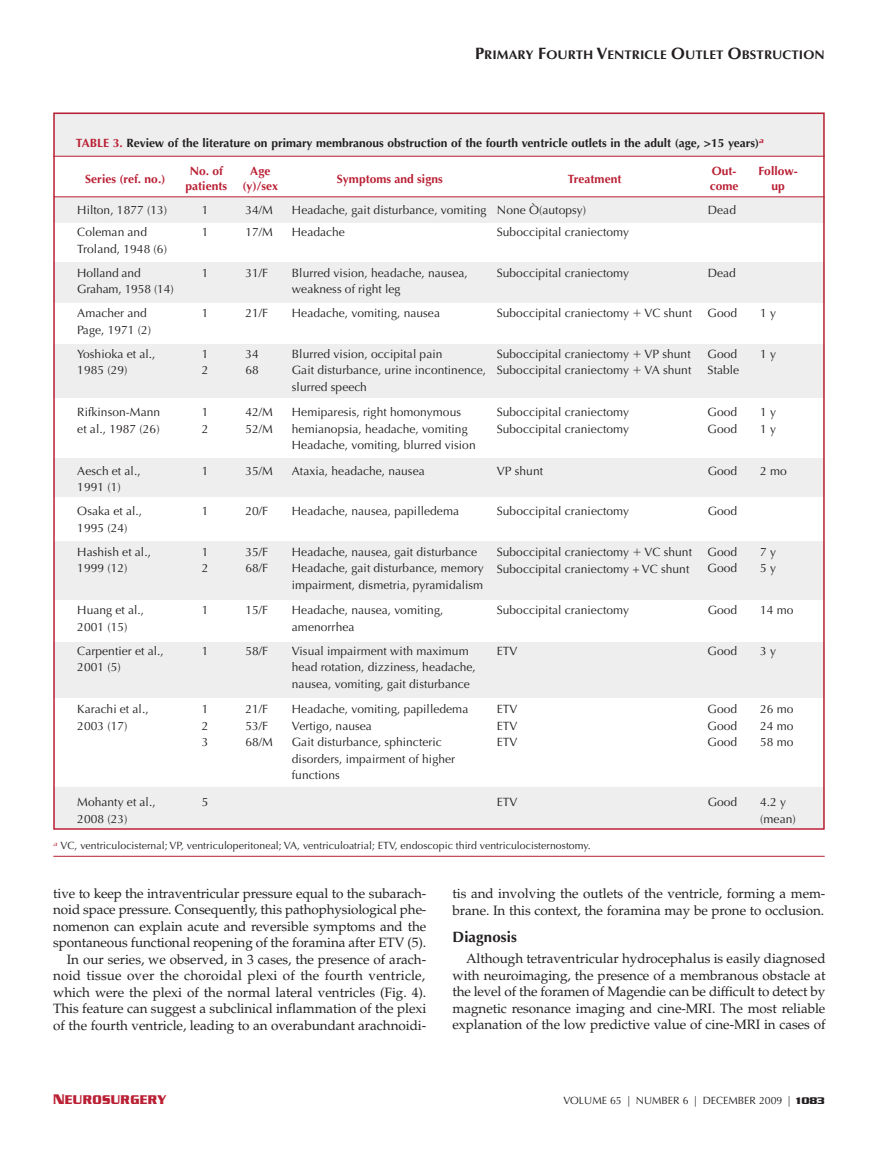
<style>
.page{position:relative;width:878px;height:1175px;background:#fff}
.page>*{position:absolute;margin:0;border:0;box-sizing:border-box;transform-origin:0 0}
.t1{font:700 15px "Optima";letter-spacing:.01em;color:#231f20}
.t2{font:700 13.65px "Serpentine";letter-spacing:.03em;color:#ba1f33;scale:.88 1}
.t3{font:13.5px/16.5px "Palatino";letter-spacing:-.005em;color:#231f20;text-align:right}
.t4{font:700 12.6px "Optima";letter-spacing:.005em;color:#231f20;scale:1.05 1}
.t5{font:12px/16.5px "Optima";letter-spacing:.005em;color:#231f20}
.t6{font:700 12px "Optima";color:#231f20}
.t7{font:700 12px/15px "Optima";letter-spacing:.005em;color:#ba1f33;text-align:center}
.t8{font:10.5px "Optima";letter-spacing:.005em;color:#231f20}
.s1{font-size:16.5px}
.s2{color:#ba1f33}
.s3{font-size:15px}
.s4{font-family:"Serpentine";font-weight:700}
</style>
<div class="page">
<div style="left:53px;top:787px;width:771px;height:41px;background:#eeeeef"></div>
<div style="left:53px;top:642px;width:771px;height:56px;background:#eeeeef"></div>
<div style="left:53px;top:541px;width:771px;height:59px;background:#eeeeef"></div>
<div style="left:53px;top:458px;width:771px;height:38px;background:#eeeeef"></div>
<div style="left:53px;top:343px;width:771px;height:54px;background:#eeeeef"></div>
<div style="left:53px;top:262px;width:771px;height:41px;background:#eeeeef"></div>
<div style="left:53px;top:197px;width:771px;height:25px;background:#eeeeef"></div>
<div style="left:53px;top:112px;width:771px;height:44px;background:#eeeeef"></div>
<hr style="left:53px;top:856px;width:771px;height:1px;background:#ba1f33">
<hr style="left:53px;top:156px;width:771px;height:1px;background:#ba1f33">
<hr style="left:53px;top:196px;width:771px;height:1px;background:#ba1f33">
<p class="t4" style="left:475px;top:47px;width:334px"><span class="s1">P</span>RIMARY <span class="s1">F</span>OURTH <span class="s1">V</span>ENTRICLE <span class="s1">O</span>UTLET <span class="s1">O</span>BSTRUCTION</p>
<p class="t6" style="left:76px;top:136px;width:691px"><span class="s2">TABLE 3.</span> Review of the literature on primary membranous obstruction of the fourth ventricle outlets in the adult (age, &gt;15 years)<sup>a</sup></p>
<p class="t7" style="left:85px;top:171px;width:82px">Series (ref. no.)</p>
<p class="t7" style="left:185px;top:164px;width:43px">No. of patients</p>
<p class="t7" style="left:242px;top:164px;width:37px">Age (y)/sex</p>
<p class="t7" style="left:337px;top:171px;width:107px">Symptoms and signs</p>
<p class="t7" style="left:568px;top:171px;width:55px">Treatment</p>
<p class="t7" style="left:709px;top:164px;width:30px;text-align:left">Out&shy;come</p>
<p class="t7" style="left:758px;top:164px;width:41px">Follow&shy;up</p>
<p class="t5" style="left:77px;top:201px;width:91px">Hilton, 1877 (13)</p>
<p class="t5" style="left:202px;top:201px;width:8px">1</p>
<p class="t5" style="left:245px;top:201px;width:29px">34/M</p>
<p class="t5" style="left:292px;top:201px;width:296px">Headache, gait disturbance, vomiting None Ò(autopsy)</p>
<p class="t5" style="left:707px;top:201px;width:30px">Dead</p>
<p class="t5" style="left:77px;top:224px;width:91px">Coleman and<br>Troland, 1948 (6)</p>
<p class="t5" style="left:202px;top:224px;width:8px">1</p>
<p class="t5" style="left:245px;top:224px;width:29px">17/M</p>
<p class="t5" style="left:292px;top:224px;width:54px">Headache</p>
<p class="t5" style="left:497px;top:224px;width:134px">Suboccipital craniectomy</p>
<p class="t5" style="left:77px;top:264px;width:98px">Holland and<br>Graham, 1958 (14)</p>
<p class="t5" style="left:202px;top:264px;width:8px">1</p>
<p class="t5" style="left:245px;top:264px;width:24px">31/F</p>
<p class="t5" style="left:292px;top:264px;width:177px">Blurred vision, headache, nausea, weakness of right leg</p>
<p class="t5" style="left:496px;top:264px;width:134px">Suboccipital craniectomy</p>
<p class="t5" style="left:707px;top:264px;width:30px">Dead</p>
<p class="t5" style="left:77px;top:305px;width:75px">Amacher and<br>Page, 1971 (2)</p>
<p class="t5" style="left:202px;top:305px;width:8px">1</p>
<p class="t5" style="left:245px;top:305px;width:24px">21/F</p>
<p class="t5" style="left:292px;top:305px;width:150px">Headache, vomiting, nausea</p>
<p class="t5" style="left:496px;top:305px;width:134px">Suboccipital craniectomy</p>
<p class="t5" style="left:644px;top:305px;width:49px">VC shunt</p>
<p class="t5" style="left:707px;top:305px;width:31px">Good</p>
<p class="t5" style="left:760px;top:305px;width:17px">1 y</p>
<p class="t5" style="left:77px;top:345px;width:80px">Yoshioka et al.,<br>1985 (29)</p>
<p class="t5" style="left:202px;top:345px;width:8px">1<br>2</p>
<p class="t5" style="left:245px;top:345px;width:15px">34<br>68</p>
<p class="t5" style="left:292px;top:345px;width:196px">Blurred vision, occipital pain<br>Gait disturbance, urine incontinence, slurred speech</p>
<p class="t5" style="left:496px;top:346px;width:134px">Suboccipital craniectomy</p>
<p class="t5" style="left:644px;top:346px;width:48px">VP shunt</p>
<p class="t5" style="left:707px;top:345px;width:33px">Good<br>Stable</p>
<p class="t5" style="left:760px;top:345px;width:17px">1 y</p>
<p class="t5" style="left:497px;top:362px;width:134px">Suboccipital craniectomy</p>
<p class="t5" style="left:644px;top:362px;width:48px">VA shunt</p>
<p class="t5" style="left:77px;top:404px;width:84px">Rifkinson-Mann et al., 1987 (26)</p>
<p class="t5" style="left:202px;top:404px;width:8px">1<br>2</p>
<p class="t5" style="left:245px;top:404px;width:29px">42/M<br>52/M</p>
<p class="t5" style="left:292px;top:404px;width:185px">Hemiparesis, right homonymous hemianopsia, headache, vomiting<br>Headache, vomiting, blurred vision</p>
<p class="t5" style="left:497px;top:404px;width:134px">Suboccipital craniectomy<br>Suboccipital craniectomy</p>
<p class="t5" style="left:707px;top:404px;width:31px">Good<br>Good</p>
<p class="t5" style="left:760px;top:404px;width:17px">1 y<br>1 y</p>
<p class="t5" style="left:77px;top:462px;width:65px">Aesch et al.,<br>1991 (1)</p>
<p class="t5" style="left:202px;top:462px;width:8px">1</p>
<p class="t5" style="left:245px;top:462px;width:29px">35/M</p>
<p class="t5" style="left:292px;top:462px;width:134px">Ataxia, headache, nausea</p>
<p class="t5" style="left:497px;top:462px;width:48px">VP shunt</p>
<p class="t5" style="left:707px;top:462px;width:31px">Good</p>
<p class="t5" style="left:760px;top:462px;width:28px">2 mo</p>
<p class="t5" style="left:77px;top:503px;width:66px">Osaka et al.,<br>1995 (24)</p>
<p class="t5" style="left:202px;top:503px;width:8px">1</p>
<p class="t5" style="left:245px;top:503px;width:24px">20/F</p>
<p class="t5" style="left:292px;top:503px;width:169px">Headache, nausea, papilledema</p>
<p class="t5" style="left:497px;top:503px;width:134px">Suboccipital craniectomy</p>
<p class="t5" style="left:707px;top:503px;width:31px">Good</p>
<p class="t5" style="left:77px;top:543px;width:75px">Hashish et al.,<br>1999 (12)</p>
<p class="t5" style="left:202px;top:543px;width:8px">1<br>2</p>
<p class="t5" style="left:245px;top:543px;width:24px">35/F<br>68/F</p>
<p class="t5" style="left:292px;top:543px;width:193px">Headache, nausea, gait disturbance<br>Headache, gait disturbance, memory impairment, dismetria, pyramidalism</p>
<p class="t5" style="left:497px;top:544px;width:134px">Suboccipital craniectomy</p>
<p class="t5" style="left:497px;top:544px;width:197px;text-align:right">VC shunt<br>Suboccipital craniectomy + VC shunt</p>
<p class="t5" style="left:707px;top:543px;width:31px">Good<br>Good</p>
<p class="t5" style="left:760px;top:543px;width:17px">7 y<br>5 y</p>
<p class="t5" style="left:77px;top:602px;width:68px">Huang et al.,<br>2001 (15)</p>
<p class="t5" style="left:202px;top:602px;width:8px">1</p>
<p class="t5" style="left:245px;top:602px;width:24px">15/F</p>
<p class="t5" style="left:292px;top:602px;width:153px">Headache, nausea, vomiting, amenorrhea</p>
<p class="t5" style="left:497px;top:602px;width:134px">Suboccipital craniectomy</p>
<p class="t5" style="left:707px;top:602px;width:31px">Good</p>
<p class="t5" style="left:760px;top:602px;width:35px">14 mo</p>
<p class="t5" style="left:77px;top:642px;width:88px">Carpentier et al.,<br>2001 (5)</p>
<p class="t5" style="left:202px;top:642px;width:8px">1</p>
<p class="t5" style="left:245px;top:642px;width:24px">58/F</p>
<p class="t5" style="left:292px;top:642px;width:185px">Visual impairment with maximum head rotation, dizziness, headache, nausea, vomiting, gait disturbance</p>
<p class="t5" style="left:497px;top:642px;width:22px">ETV</p>
<p class="t5" style="left:707px;top:642px;width:31px">Good</p>
<p class="t5" style="left:760px;top:642px;width:17px">3 y</p>
<p class="t5" style="left:77px;top:701px;width:73px">Karachi et al.,<br>2003 (17)</p>
<p class="t5" style="left:202px;top:701px;width:8px;text-align:justify">1<br>2<br>3</p>
<p class="t5" style="left:245px;top:701px;width:29px">21/F<br>53/F<br>68/M</p>
<p class="t5" style="left:292px;top:701px;width:178px">Headache, vomiting, papilledema<br>Vertigo, nausea<br>Gait disturbance, sphincteric disorders, impairment of higher functions</p>
<p class="t5" style="left:497px;top:701px;width:22px;text-align:justify">ETV ETV ETV</p>
<p class="t5" style="left:707px;top:701px;width:31px;text-align:justify">Good Good Good</p>
<p class="t5" style="left:760px;top:701px;width:35px;text-align:justify">26 mo 24 mo 58 mo</p>
<p class="t5" style="left:77px;top:794px;width:80px">Mohanty et al.,<br>2008 (23)</p>
<p class="t5" style="left:202px;top:794px;width:8px">5</p>
<p class="t5" style="left:497px;top:794px;width:22px">ETV</p>
<p class="t5" style="left:707px;top:794px;width:31px">Good</p>
<p class="t5" style="left:760px;top:794px;width:37px">4.2 y (mean)</p>
<p class="t8" style="left:53px;top:839px;width:539px"><sup>a</sup> VC, ventriculocisternal; VP, ventriculoperitoneal; VA, ventriculoatrial; ETV, endoscopic third ventriculocisternostomy.</p>
<p class="t3" style="left:53px;top:885px;width:375px">tive to keep the intraventricular pressure equal to the subarach&shy;noid space pressure. Consequently, this pathophysiological phe&shy;nomenon can explain acute and reversible symptoms and the spontaneous functional reopening of the foramina after ETV (5).<br>In our series, we observed, in 3 cases, the presence of arach&shy;noid tissue over the choroidal plexi of the fourth ventricle, which were the plexi of the normal lateral ventricles (Fig. 4).<br>This feature can suggest a subclinical inflammation of the plexi of the fourth ventricle, leading to an overabundant arachnoidi-</p>
<p class="t3" style="left:452px;top:885px;width:374px;text-align:left">tis and involving the outlets of the ventricle, forming a mem&shy;brane. In this context, the foramina may be prone to occlusion.</p>
<p class="t1" style="left:452px;top:927px;width:66px">Diagnosis</p>
<p class="t3" style="left:452px;top:950px;width:374px;text-align:justify;text-indent:14px">Although tetraventricular hydrocephalus is easily diagnosed with neuroimaging, the presence of a membranous obstacle at the level of the foramen of Magendie can be difficult to detect by magnetic resonance imaging and cine-MRI. The most reliable explanation of the low predictive value of cine-MRI in cases of</p>
<p class="t2" style="left:53px;top:1092px;width:130px"><span class="s3">N</span>EUROSURGERY</p>
<p class="t8" style="left:563px;top:1094px;width:263px">VOLUME 65 | NUMBER 6 | DECEMBER 2009 | <span class="s4">1083</span></p>
</div>
